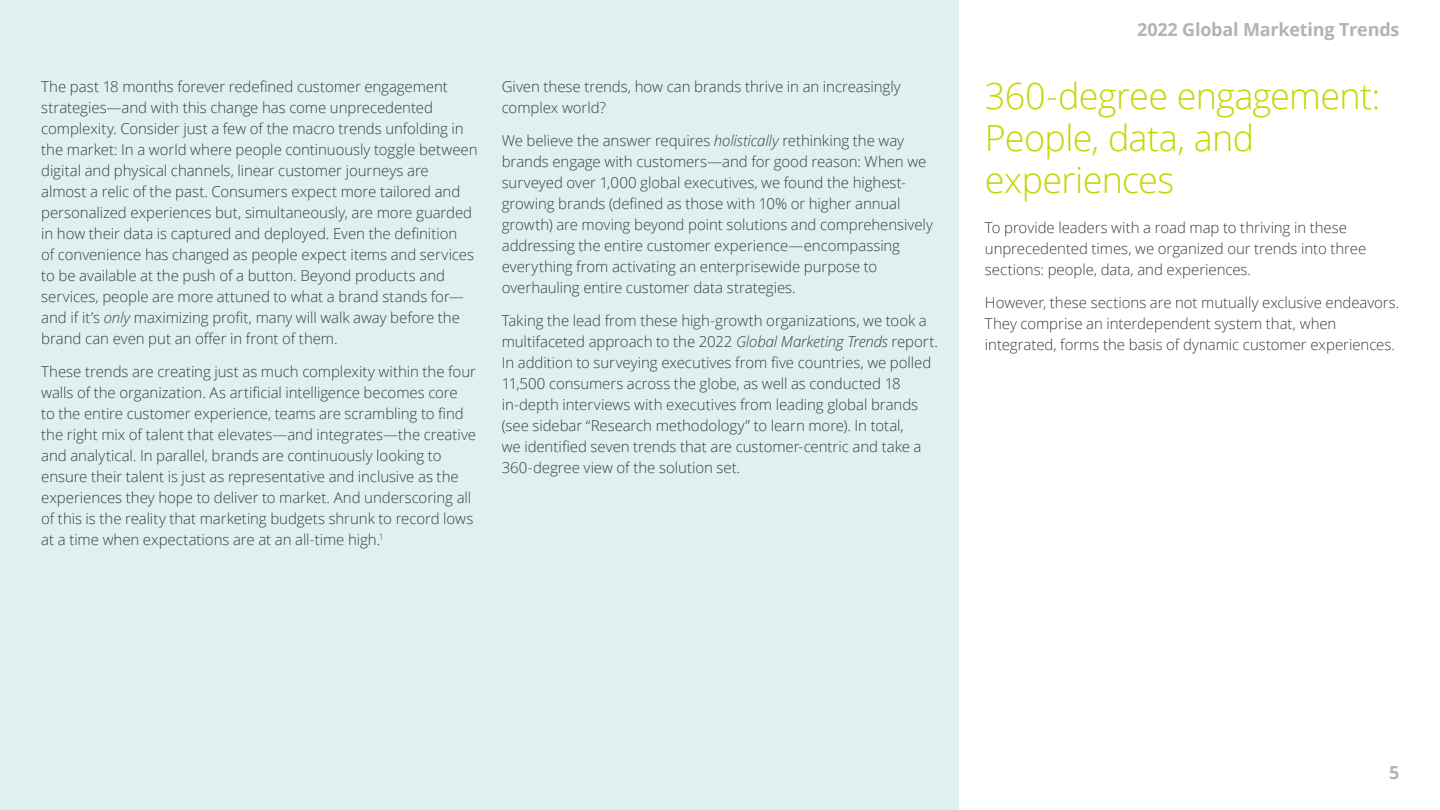
<style>
.page{position:relative;width:1440px;height:810px;background:#fff}
.page>*{position:absolute;margin:0;border:0;box-sizing:border-box;transform-origin:0 0}
.t1{font:300 36px/42px "Open Sans";letter-spacing:-.02em;color:#c4d600}
.t2{font:700 18px "Open Sans";letter-spacing:-.01em;color:#b3b3b3}
.t3{font:300 15px/21px "Open Sans";letter-spacing:-.005em;color:#3a3c42}
.s1{font-style:italic}
</style>
<div class="page">
<div style="left:0;top:0;width:958px;height:810px;background:#dff0f0"></div>
<p class="t3" style="left:41px;top:76px;width:438px">The past 18 months forever redefined customer engagement strategies—and with this change has come unprecedented complexity. Consider just a few of the macro trends unfolding in the market: In a world where people continuously toggle between digital and physical channels, linear customer journeys are almost a relic of the past. Consumers expect more tailored and personalized experiences but, simultaneously, are more guarded in how their data is captured and deployed. Even the definition<br>of convenience has changed as people expect items and services to be available at the push of a button. Beyond products and services, people are more attuned to what a brand stands for— and if it’s <span class="s1">only</span> maximizing profit, many will walk away before the brand can even put an offer in front of them.</p>
<p class="t3" style="left:41px;top:361px;width:436px">These trends are creating just as much complexity within the four walls of the organization. As artificial intelligence becomes core<br>to the entire customer experience, teams are scrambling to find the right mix of talent that elevates—and integrates—the creative and analytical. In parallel, brands are continuously looking to ensure their talent is just as representative and inclusive as the experiences they hope to deliver to market. And underscoring all of this is the reality that marketing budgets shrunk to record lows at a time when expectations are at an all-time high.<sup>1</sup></p>
<p class="t3" style="left:502px;top:76px;width:401px">Given these trends, how can brands thrive in an increasingly complex world?</p>
<p class="t3" style="left:502px;top:130px;width:433px">We believe the answer requires <span class="s1">holistically</span> rethinking the way brands engage with customers—and for good reason: When we surveyed over 1,000 global executives, we found the highest&shy;growing brands (defined as those with 10% or higher annual growth) are moving beyond point solutions and comprehensively addressing the entire customer experience—encompassing everything from activating an enterprisewide purpose to overhauling entire customer data strategies.</p>
<p class="t3" style="left:502px;top:310px;width:438px">Taking the lead from these high-growth organizations, we took a multifaceted approach to the 2022 <span class="s1">Global Marketing Trends</span> report.<br>In addition to surveying executives from five countries, we polled 11,500 consumers across the globe, as well as conducted 18 in-depth interviews with executives from leading global brands (see sidebar “Research methodology” to learn more). In total,<br>we identified seven trends that are customer-centric and take a 360-degree view of the solution set.</p>
<p class="t2" style="left:1137px;top:17px;width:264px">2022 Global Marketing Trends</p>
<h1 class="t1" style="left:985px;top:74px;width:397px">360-degree engagement:<br>People, data, and experiences</h1>
<p class="t3" style="left:985px;top:217px;width:383px">To provide leaders with a road map to thriving in these unprecedented times, we organized our trends into three sections: people, data, and experiences.</p>
<p class="t3" style="left:985px;top:292px;width:416px">However, these sections are not mutually exclusive endeavors.<br>They comprise an interdependent system that, when integrated, forms the basis of dynamic customer experiences.</p>
<p class="t2" style="left:1389px;top:760px;width:12px">5</p>
</div>
